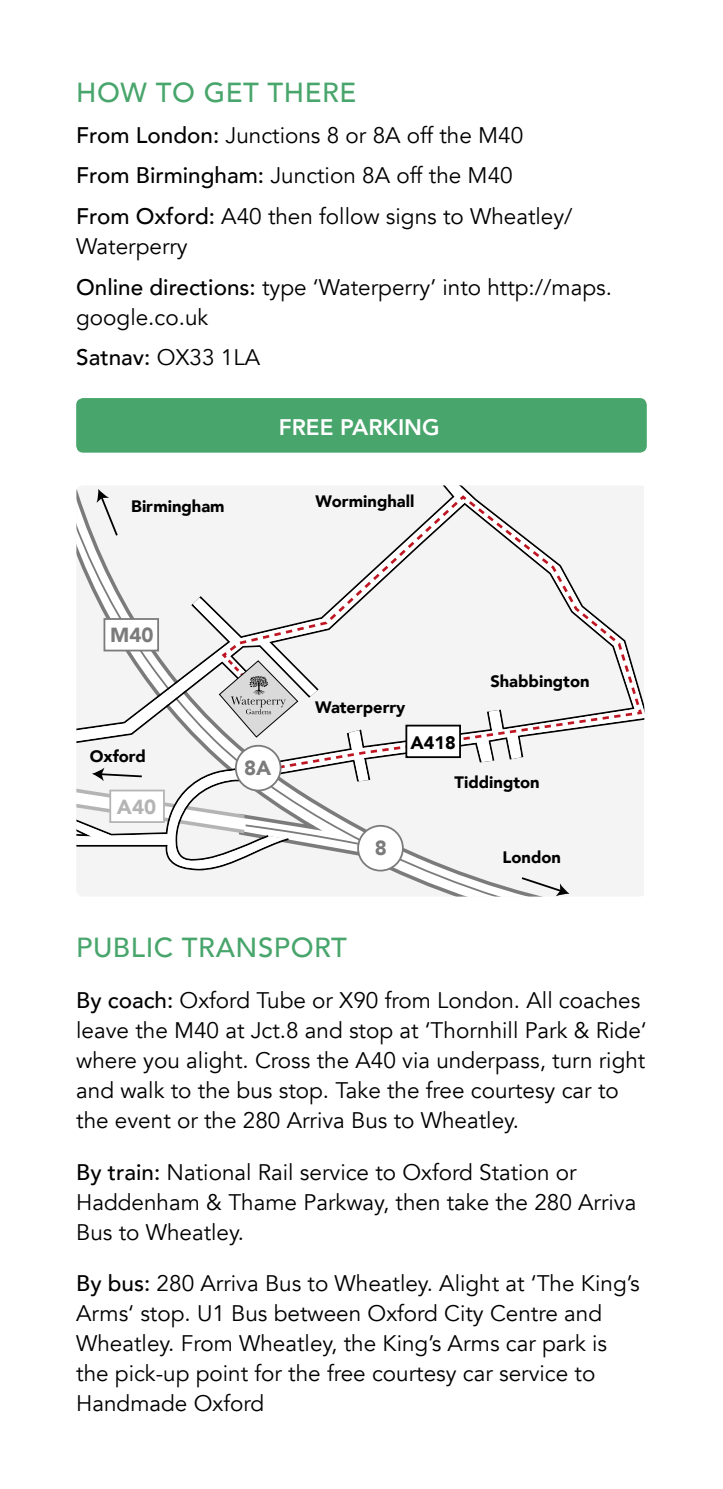
<style>
.page{position:relative;width:723px;height:1489px;background:#fff}
.page>*{position:absolute;margin:0;border:0;box-sizing:border-box;transform-origin:0 0}
.t1{font:500 27.5px "Avenir";letter-spacing:.02em;color:#48a56b}
.t2{font:22.5px/30px "Avenir";color:#000}
.t3{font:800 22.5px "Avenir";color:#fff}
.t4{font:900 20.5px "Avenir";color:#7c7b7b}
.t5{font:900 20.5px "Avenir";color:#b5b4b4}
.t6{font:900 18px "Avenir";color:#000}
.t7{font:900 16.5px "Avenir";color:#000}
.s1{font-weight:500}
</style>
<div class="page">
<div style="left:76px;top:398px;width:571px;height:54px;background:#48a56b;border-radius:7px"></div>
<svg style="left:77px;top:870px;width:461px;height:26px"></svg>
<svg style="left:77px;top:485px;width:567px;height:383px;fill:#f4f4f4"></svg>
<div style="left:358px;top:825px;width:45px;height:45px;background:#fff;border-radius:50%"></div>
<div style="left:357px;top:824px;width:47px;height:47px;border:2px solid #7c7b7b;border-radius:50%"></div>
<svg style="left:520px;top:875px;width:49px;height:21px"></svg>
<svg style="left:76px;top:489px;width:568px;height:359px"></svg>
<p class="t1" style="left:76px;top:69px;width:282px">HOW TO GET THERE</p>
<p class="t2" style="left:76px;top:115px;width:498px;line-height:40.8px"><span class="s1">From London:</span> Junctions 8 or 8A off the M40<br><span class="s1">From Birmingham:</span> Junction 8A off the M40<br><span class="s1">From Oxford:</span> A40 then follow signs to Wheatley/</p>
<p class="t2" style="left:76px;top:226px;width:537px;line-height:40.8px">Waterperry<br><span class="s1">Online directions:</span> type ‘Waterperry’ into http://maps.</p>
<p class="t2" style="left:76px;top:297px;width:185px;line-height:40.8px">google.co.uk<br><span class="s1">Satnav:</span> OX33 1LA</p>
<p class="t3" style="left:279px;top:410px;width:162px">FREE PARKING</p>
<p class="t7" style="left:131px;top:492px;width:95px">Birmingham</p>
<p class="t7" style="left:315px;top:487px;width:100px">Worminghall</p>
<p class="t4" style="left:110px;top:617px;width:45px">M40</p>
<p class="t7" style="left:90px;top:742px;width:58px">Oxford</p>
<p class="t5" style="left:117px;top:789px;width:41px">A40</p>
<p class="t4" style="left:244px;top:749px;width:29px">8A</p>
<p class="t7" style="left:315px;top:693px;width:92px">Waterperry</p>
<p class="t6" style="left:410px;top:726px;width:47px">A418</p>
<p class="t7" style="left:490px;top:667px;width:101px">Shabbington</p>
<p class="t4" style="left:375px;top:830px;width:14px">8</p>
<p class="t7" style="left:455px;top:767px;width:87px">Tiddington</p>
<p class="t7" style="left:503px;top:843px;width:60px">London</p>
<p class="t1" style="left:76px;top:923px;width:272px">PUBLIC TRANSPORT</p>
<p class="t2" style="left:76px;top:985px;width:572px"><span class="s1">By coach:</span> Oxford Tube or X90 from London. All coaches leave the M40 at Jct.8 and stop at ‘Thornhill Park &amp; Ride‘ where you alight. Cross the A40 via underpass, turn right and walk to the bus stop. Take the free courtesy car to the event or the 280 Arriva Bus to Wheatley.</p>
<p class="t2" style="left:76px;top:1157px;width:562px"><span class="s1">By train:</span> National Rail service to Oxford Station or<br>Haddenham &amp; Thame Parkway, then take the 280 Arriva<br>Bus to Wheatley.</p>
<p class="t2" style="left:76px;top:1268px;width:565px"><span class="s1">By bus:</span> 280 Arriva Bus to Wheatley. Alight at ‘The King’s Arms‘ stop. U1 Bus between Oxford City Centre and Wheatley. From Wheatley, the King’s Arms car park is the pick-up point for the free courtesy car service to Handmade Oxford</p>
</div>
